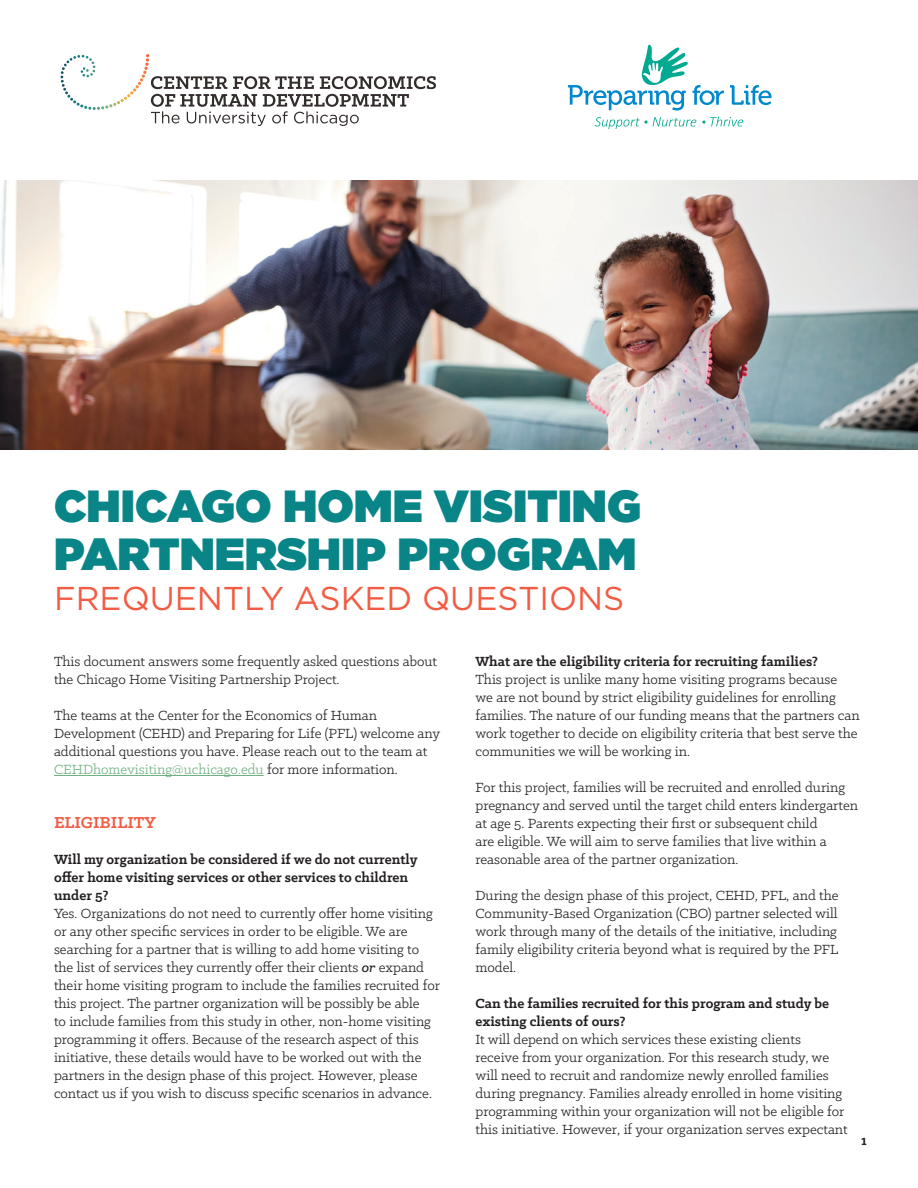
<style>
.page{position:relative;width:918px;height:1188px;background:#fff}
.page>*{position:absolute;margin:0;border:0;box-sizing:border-box;transform-origin:0 0}
.t1{font:900 45px/48px "Gotham";color:#098588}
.t2{font:33px "Gotham";color:#f15d44}
.Body__Heading_2{font:700 18px "Klinic Slab";color:#f15d44}
.Main_Paragraph_Style{font:15px/18px "Klinic Slab";color:#231f20}
.Question{font:700 15px/18px "Klinic Slab";color:#231f20}
.s1{color:#6fb180}
.s2{font-weight:500;font-style:italic}
</style>
<div class="page">
<img style="left:0;top:180px;width:918px;height:270px">
<hr style="left:54px;top:775px;width:210px;height:1px;background:#6fb180">
<svg style="left:61px;top:54px;width:375px;height:72px"></svg>
<svg style="left:568px;top:45px;width:204px;height:84px"></svg>
<p class="t1" style="left:54px;top:481px;width:588px">CHICAGO HOME VISITING<br>PARTNERSHIP PROGRAM</p>
<p class="t2" style="left:54px;top:577px;width:572px">FREQUENTLY ASKED QUESTIONS</p>
<p class="Main_Paragraph_Style" style="left:54px;top:652px;width:385px">This document answers some frequently asked questions about the Chicago Home Visiting Partnership Project.</p>
<p class="Main_Paragraph_Style" style="left:54px;top:706px;width:388px">The teams at the Center for the Economics of Human Development (CEHD) and Preparing for Life (PFL) welcome any additional questions you have. Please reach out to the team at <span class="s1">CEHDhomevisiting@uchicago.edu</span> for more information.</p>
<p class="Body__Heading_2" style="left:54px;top:811px;width:103px">ELIGIBILITY</p>
<p class="Question" style="left:54px;top:850px;width:365px">Will my organization be considered if we do not currently offer home visiting services or other services to children under 5?</p>
<p class="Main_Paragraph_Style" style="left:54px;top:904px;width:388px">Yes. Organizations do not need to currently offer home visiting or any other specific services in order to be eligible. We are searching for a partner that is willing to add home visiting to the list of services they currently offer their clients <span class="s2">or</span> expand their home visiting program to include the families recruited for this project. The partner organization will be possibly be able<br>to include families from this study in other, non-home visiting programming it offers. Because of the research aspect of this initiative, these details would have to be worked out with the partners in the design phase of this project. However, please contact us if you wish to discuss specific scenarios in advance.</p>
<p class="Question" style="left:476px;top:652px;width:344px">What are the eligibility criteria for recruiting families?</p>
<p class="Main_Paragraph_Style" style="left:476px;top:670px;width:386px">This project is unlike many home visiting programs because<br>we are not bound by strict eligibility guidelines for enrolling families. The nature of our funding means that the partners can work together to decide on eligibility criteria that best serve the communities we will be working in.</p>
<p class="Main_Paragraph_Style" style="left:476px;top:778px;width:384px">For this project, families will be recruited and enrolled during pregnancy and served until the target child enters kindergarten at age 5. Parents expecting their first or subsequent child<br>are eligible. We will aim to serve families that live within a reasonable area of the partner organization.</p>
<p class="Main_Paragraph_Style" style="left:476px;top:886px;width:365px;text-align:justify">During the design phase of this project, CEHD, PFL, and the Community-Based Organization (CBO) partner selected will work through many of the details of the initiative, including family eligibility criteria beyond what is required by the PFL model.</p>
<p class="Question" style="left:476px;top:994px;width:355px">Can the families recruited for this program and study be existing clients of ours?</p>
<p class="Main_Paragraph_Style" style="left:476px;top:1030px;width:374px">It will depend on which services these existing clients receive from your organization. For this research study, we will need to recruit and randomize newly enrolled families during pregnancy. Families already enrolled in home visiting programming within your organization will not be eligible for this initiative. However, if your organization serves expectant</p>
<p class="Question" style="left:861px;top:1131px;width:7px">1</p>
</div>
